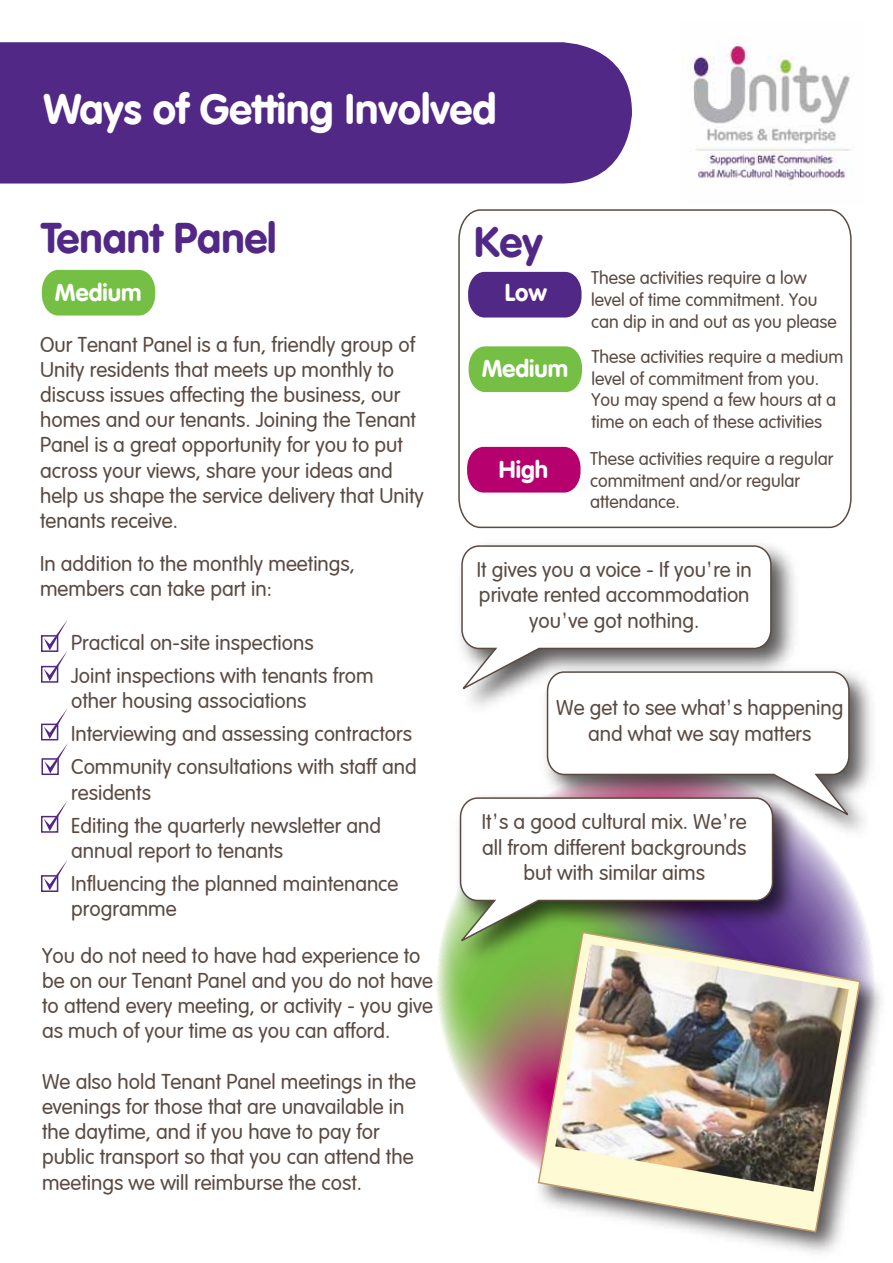
<style>
.page{position:relative;width:893px;height:1263px;background:#fff}
.page>*{position:absolute;margin:0;border:0;box-sizing:border-box;transform-origin:0 0}
.t1{font:700 42px "VAG Rounded LT";color:#fff}
.t2{font:700 42px "VAG Rounded LT";color:#522887}
.t3{font:700 24px "VAG Rounded LT";color:#fff}
.t4{font:300 21px/25.2px "VAG Rounded";color:#5a4a42}
.t5{font:300 18px/21.6px "VAG Rounded";color:#5a4a42}
.s1{font-family:"Century Gothic";font-weight:400}
</style>
<div class="page">
<svg style="left:436px;top:886px;width:428px;height:273px"></svg>
<div style="left:0;top:42px;width:632px;height:142px;background:#522887"></div>
<img style="left:681px;top:41px;width:170px;height:140px">
<div style="left:41px;top:635px;width:17px;height:17px;border:2px solid #522887"></div>
<div style="left:41px;top:666px;width:17px;height:17px;border:2px solid #522887"></div>
<svg style="left:44px;top:620px;width:23px;height:61px"></svg>
<div style="left:41px;top:724px;width:17px;height:16px;border:2px solid #522887"></div>
<div style="left:41px;top:758px;width:18px;height:17px;border:2px solid #522887"></div>
<svg style="left:44px;top:708px;width:24px;height:65px"></svg>
<div style="left:41px;top:816px;width:17px;height:17px;border:2px solid #522887"></div>
<svg style="left:44px;top:801px;width:23px;height:30px"></svg>
<div style="left:41px;top:875px;width:17px;height:17px;border:2px solid #522887"></div>
<svg style="left:44px;top:860px;width:24px;height:30px"></svg>
<svg style="left:458px;top:209px;width:394px;height:320px"></svg>
<svg style="left:468px;top:272px;width:114px;height:45px;background:#5c348e"></svg>
<svg style="left:469px;top:346px;width:113px;height:46px;background:#7dc34f"></svg>
<div style="left:467px;top:447px;width:113px;height:45px;background:#b6006d"></div>
<img style="left:526px;top:919px;width:355px;height:334px">
<svg style="left:537px;top:931px;width:325px;height:302px"></svg>
<img style="left:555px;top:944px;width:294px;height:247px">
<img style="left:849px;top:674px;width:22px;height:158px">
<img style="left:448px;top:886px;width:358px;height:88px">
<svg style="left:461px;top:546px;width:388px;height:395px"></svg>
<svg style="left:456px;top:797px;width:318px;height:148px"></svg>
<svg style="left:42px;top:270px;width:113px;height:46px;background:#7dc34f"></svg>
<p class="t1" style="left:44px;top:85px;width:454px">Ways of Getting Involved</p>
<p class="t2" style="left:41px;top:213px;width:237px">Tenant Panel</p>
<p class="t3" style="left:55px;top:278px;width:88px">Medium</p>
<p class="t2" style="left:474px;top:218px;width:70px">Key</p>
<p class="t3" style="left:505px;top:278px;width:44px">Low</p>
<p class="t5" style="left:591px;top:268px;width:247px">These activities require a low level of time commitment. You can dip in and out as you please</p>
<p class="t4" style="left:40px;top:332px;width:385px">Our Tenant Panel is a fun, friendly group of Unity residents that meets up monthly to discuss issues affecting the business, our homes and our tenants. Joining the Tenant Panel is a great opportunity for you to put across your views, share your ideas and help us shape the service delivery that Unity tenants receive.</p>
<p class="t4" style="left:40px;top:552px;width:317px">In addition to the monthly meetings, members can take part in:</p>
<p class="t4" style="left:71px;top:627px;width:304px;line-height:33px">Practical on-site inspections<br>Joint inspections with tenants from</p>
<p class="t4" style="left:71px;top:685px;width:347px;line-height:33px">other housing associations<br>Interviewing and assessing contractors<br>Community consultations with staff and</p>
<p class="t4" style="left:71px;top:776px;width:311px;line-height:33px">residents<br>Editing the quarterly newsletter and</p>
<p class="t4" style="left:71px;top:835px;width:329px;line-height:33px">annual report to tenants<br>Influencing the planned maintenance</p>
<p class="t4" style="left:71px;top:897px;width:107px">programme</p>
<p class="t4" style="left:42px;top:944px;width:393px">You do not need to have had experience to be on our Tenant Panel and you do not have to attend every meeting, or activity - you give as much of your time as you can afford.</p>
<p class="t4" style="left:42px;top:1070px;width:376px">We also hold Tenant Panel meetings in the evenings for those that are unavailable in the daytime, and if you have to pay for public transport so that you can attend the meetings we will reimburse the cost.</p>
<p class="t3" style="left:482px;top:354px;width:88px">Medium</p>
<p class="t5" style="left:592px;top:346px;width:253px">These activities require a medium level of commitment from you.<br>You may spend a few hours at a time on each of these activities</p>
<p class="t3" style="left:499px;top:455px;width:51px">High</p>
<p class="t5" style="left:590px;top:448px;width:245px">These activities require a regular commitment and/or regular attendance.</p>
<p class="t4" style="left:477px;top:558px;width:276px;text-align:center">It gives you a voice - If you<span class="s1">’</span>re in private rented accommodation you<span class="s1">’</span>ve got nothing.</p>
<p class="t4" style="left:556px;top:696px;width:289px;text-align:center">We get to see what<span class="s1">’</span>s happening and what we say matters</p>
<p class="t4" style="left:482px;top:810px;width:266px;text-align:center">It<span class="s1">’</span>s a good cultural mix. We<span class="s1">’</span>re all from different backgrounds but with similar aims</p>
</div>
